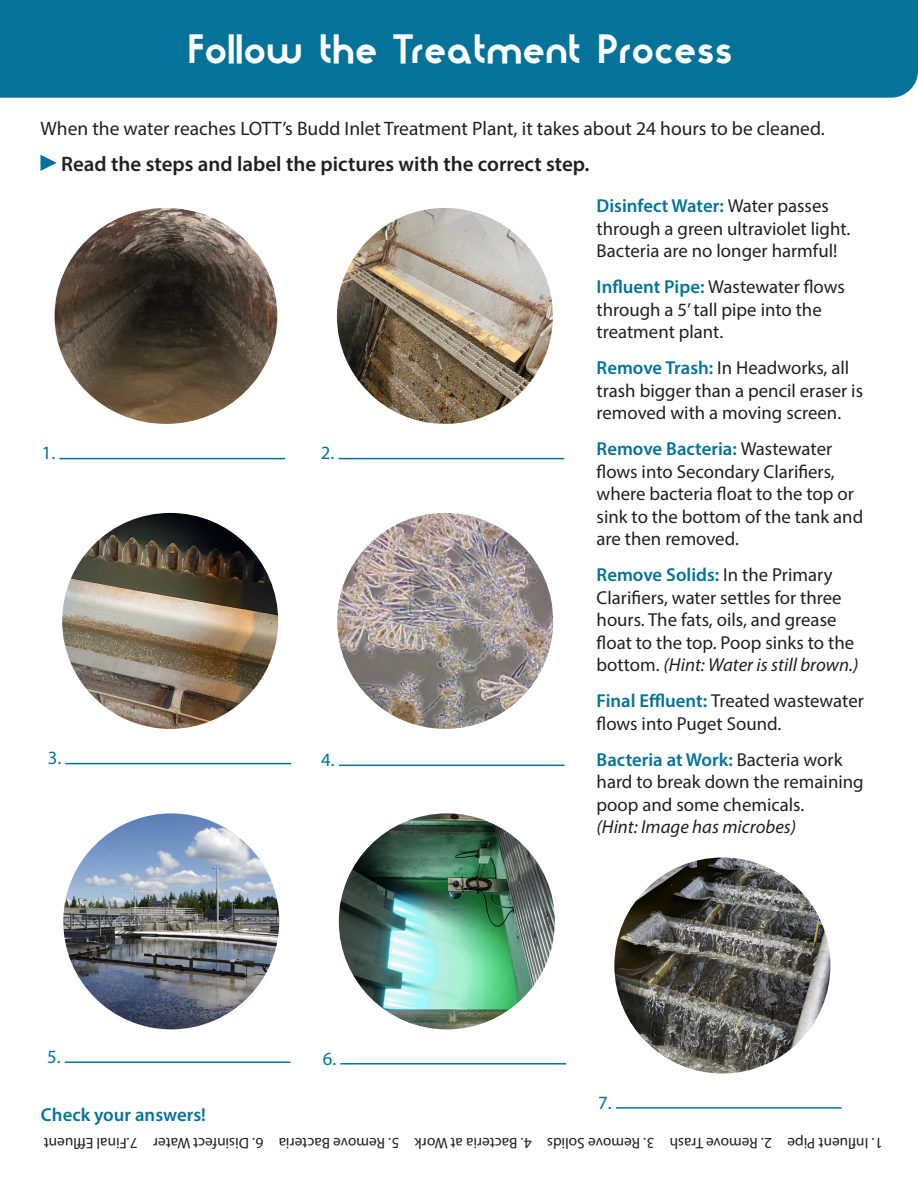
<style>
.page{position:relative;width:918px;height:1188px;background:#fff}
.page>*{position:absolute;margin:0;border:0;box-sizing:border-box;transform-origin:0 0}
.t1{font:36px "Moderna";letter-spacing:.025em;color:#fff}
.t2{font:600 21px "Myriad Pro";color:#231f20}
.t3{font:19.5px "Myriad Pro";color:#231f20}
.t4{font:18.75px/22.5px "Myriad Pro";color:#231f20}
.t5{font:600 18.75px "Myriad Pro";color:#057399}
.t6{font:18.75px "Myriad Pro";color:#057399}
.t7{font:15.3px "Myriad Pro";color:#231f20}
.s1{font-weight:600;color:#057399}
.s2{font-style:italic}
</style>
<div class="page">
<svg style="left:40px;top:155px;width:17px;height:16px"></svg>
<img style="left:55px;top:208px;width:222px;height:216px">
<hr style="left:59px;top:458px;width:226px;height:1px;background:#057399">
<img style="left:337px;top:208px;width:216px;height:216px;border-radius:108px">
<hr style="left:338px;top:458px;width:226px;height:1px;background:#057399">
<img style="left:62px;top:513px;width:216px;height:216px;border-radius:108px">
<hr style="left:65px;top:763px;width:226px;height:1px;background:#057399">
<img style="left:337px;top:513px;width:216px;height:216px;border-radius:108px">
<hr style="left:339px;top:765px;width:226px;height:1px;background:#057399">
<img style="left:63px;top:813px;width:216px;height:216px;border-radius:108px">
<hr style="left:65px;top:1062px;width:226px;height:1px;background:#057399">
<img style="left:339px;top:813px;width:216px;height:216px;border-radius:108px">
<hr style="left:340px;top:1063px;width:226px;height:2px;background:#057399">
<img style="left:614px;top:858px;width:216px;height:216px;border-radius:108px">
<hr style="left:616px;top:1107px;width:226px;height:2px;background:#057399">
<div style="left:0;top:0;width:918px;height:98px;background:#057399"></div>
<p class="t1" style="left:187px;top:27px;width:545px">Follow the Treatment Process</p>
<p class="t3" style="left:40px;top:116px;width:786px">When the water reaches LOTT’s Budd Inlet Treatment Plant, it takes about 24 hours to be cleaned.</p>
<p class="t2" style="left:61px;top:151px;width:530px">Read the steps and label the pictures with the correct step.</p>
<p class="t4" style="left:597px;top:194px;width:255px"><span class="s1">Disinfect Water:</span> Water passes through a green ultraviolet light.<br>Bacteria are no longer harmful!</p>
<p class="t4" style="left:597px;top:275px;width:250px"><span class="s1">Influent Pipe:</span> Wastewater flows through a 5’ tall pipe into the treatment plant.</p>
<p class="t4" style="left:597px;top:356px;width:268px"><span class="s1">Remove Trash:</span> In Headworks, all trash bigger than a pencil eraser is removed with a moving screen.</p>
<p class="t4" style="left:597px;top:437px;width:268px"><span class="s1">Remove Bacteria:</span> Wastewater flows into Secondary Clarifiers, where bacteria float to the top or sink to the bottom of the tank and are then removed.</p>
<p class="t4" style="left:597px;top:563px;width:263px"><span class="s1">Remove Solids:</span> In the Primary Clarifiers, water settles for three hours. The fats, oils, and grease float to the top. Poop sinks to the bottom. <span class="s2">(Hint: Water is still brown.)</span></p>
<p class="t4" style="left:597px;top:689px;width:269px"><span class="s1">Final Effluent:</span> Treated wastewater flows into Puget Sound.</p>
<p class="t4" style="left:597px;top:748px;width:269px"><span class="s1">Bacteria at Work:</span> Bacteria work hard to break down the remaining poop and some chemicals.<br><span class="s2">(Hint: Image has microbes)</span></p>
<p class="t6" style="left:42px;top:442px;width:15px">1.</p>
<p class="t6" style="left:321px;top:442px;width:15px">2.</p>
<p class="t6" style="left:48px;top:746px;width:15px">3.</p>
<p class="t6" style="left:321px;top:748px;width:15px">4.</p>
<p class="t6" style="left:47px;top:1045px;width:15px">5.</p>
<p class="t6" style="left:323px;top:1047px;width:15px">6.</p>
<p class="t6" style="left:598px;top:1091px;width:15px">7.</p>
<p class="t5" style="left:41px;top:1102px;width:166px">Check your answers!</p>
<p class="t7" style="left:138px;top:1152px;width:95px;rotate:-180deg">7.Final Effluent</p>
<p class="t7" style="left:263px;top:1152px;width:112px;rotate:-180deg">6. Disinfect Water</p>
<p class="t7" style="left:399px;top:1152px;width:122px;rotate:-180deg">5. Remove Bacteria</p>
<p class="t7" style="left:532px;top:1152px;width:119px;rotate:-180deg">4. Bacteria at Work</p>
<p class="t7" style="left:654px;top:1152px;width:109px;rotate:-180deg">3. Remove Solids</p>
<p class="t7" style="left:772px;top:1152px;width:104px;rotate:-180deg">2. Remove Trash</p>
<p class="t7" style="left:883px;top:1152px;width:97px;rotate:-180deg">1. Influent Pipe</p>
</div>
